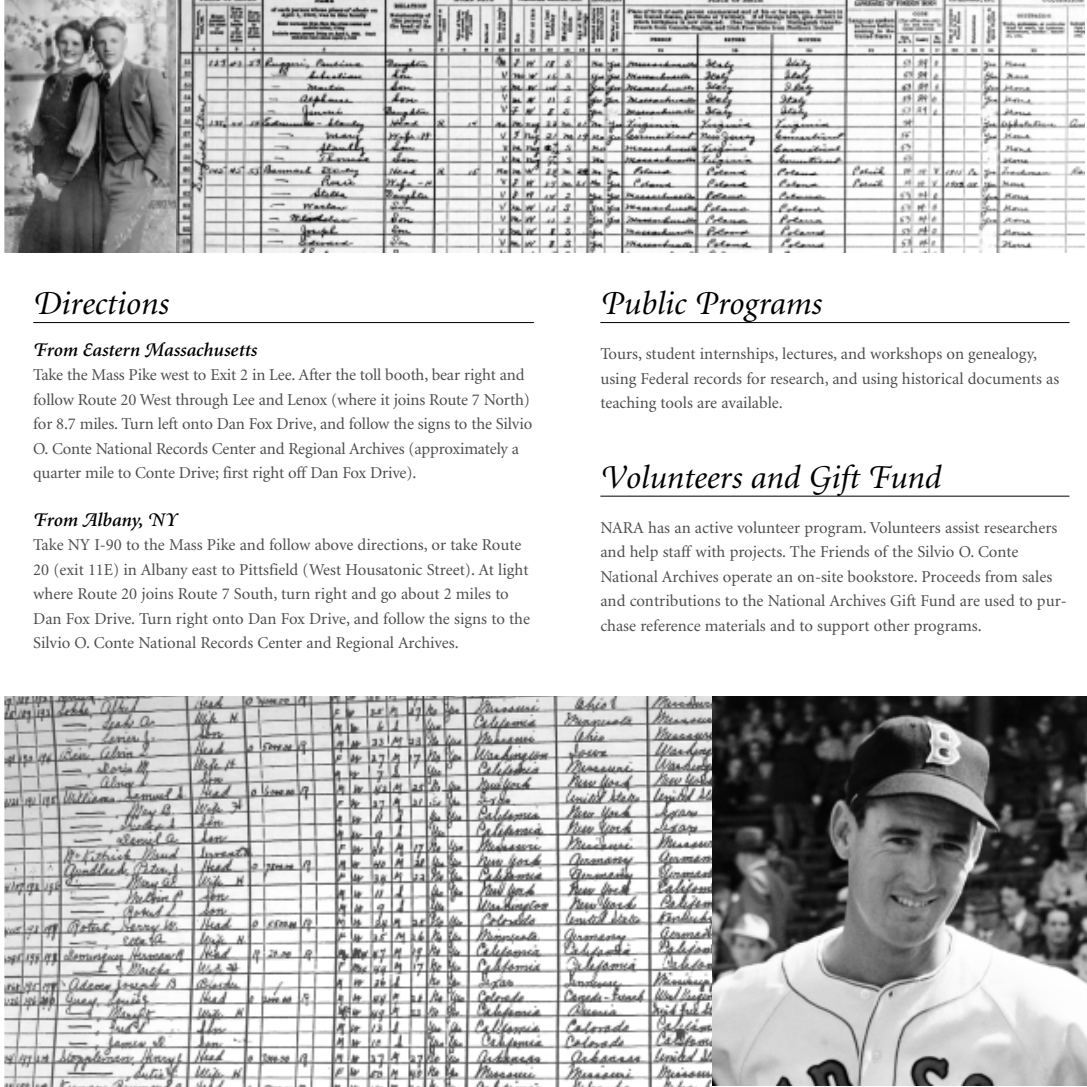
<style>
.page{position:relative;width:1087px;height:1087px;background:#fff}
.page>*{position:absolute;margin:0;border:0;box-sizing:border-box;transform-origin:0 0}
.t1{font:italic 33.25px "Minion";color:#000}
.t2{font:italic 600 19.25px "Minion";color:#000}
.t3{font:16.62px/24.5px "Minion";color:#4d4d4d}
.s1{font-family:"Minion Swash"}
</style>
<div class="page">
<hr style="left:33px;top:322px;width:501px;height:1px;background:#000">
<hr style="left:600px;top:322px;width:469px;height:1px;background:#000">
<hr style="left:600px;top:496px;width:469px;height:1px;background:#000">
<img style="left:4px;top:0;width:172px;height:252px">
<svg style="left:176px;top:0;width:908px;height:252px"></svg>
<hr style="left:1086px;top:0;width:1px;height:1087px;background:#a6a6a6">
<img style="left:4px;top:696px;width:708px;height:390px">
<svg style="left:712px;top:696px;width:375px;height:390px;background:#737373"></svg>
<hr style="left:0;top:1086px;width:1087px;height:1px;background:#a6a6a6">
<h1 class="t1" style="left:33px;top:290px;width:137px"><span class="s1">D</span>irections</h1>
<p class="t2" style="left:33px;top:342px;width:226px"><span class="s1">F</span>rom <span class="s1">E</span>astern <span class="s1">M</span>assachusetts</p>
<p class="t3" style="left:33px;top:364px;width:500px">Take the Mass Pike west to Exit 2 in Lee. After the toll booth, bear right and follow Route 20 West through Lee and Lenox (where it joins Route 7 North) for 8.7 miles. Turn left onto Dan Fox Drive, and follow the signs to the Silvio O. Conte National Records Center and Regional Archives (approximately a quarter mile to Conte Drive; first right off Dan Fox Drive).</p>
<p class="t2" style="left:33px;top:512px;width:146px"><span class="s1">F</span>rom <span class="s1">A</span>lbany, <span class="s1">NY</span></p>
<p class="t3" style="left:33px;top:534px;width:498px">Take NY I-90 to the Mass Pike and follow above directions, or take Route 20 (exit 11E) in Albany east to Pittsfield (West Housatonic Street). At light where Route 20 joins Route 7 South, turn right and go about 2 miles to Dan Fox Drive. Turn right onto Dan Fox Drive, and follow the signs to the Silvio O. Conte National Records Center and Regional Archives.</p>
<h1 class="t1" style="left:600px;top:290px;width:223px"><span class="s1">P</span>ublic <span class="s1">P</span>rograms</h1>
<p class="t3" style="left:600px;top:343px;width:460px">Tours, student internships, lectures, and workshops on genealogy, using Federal records for research, and using historical documents as teaching tools are available.</p>
<h1 class="t1" style="left:600px;top:464px;width:343px"><span class="s1">V</span>olunteers and <span class="s1">G</span>ift <span class="s1">F</span>und</h1>
<p class="t3" style="left:600px;top:517px;width:468px">NARA has an active volunteer program. Volunteers assist researchers and help staff with projects. The Friends of the Silvio O. Conte National Archives operate an on-site bookstore. Proceeds from sales and contributions to the National Archives Gift Fund are used to pur&shy;chase reference materials and to support other programs.</p>
</div>
